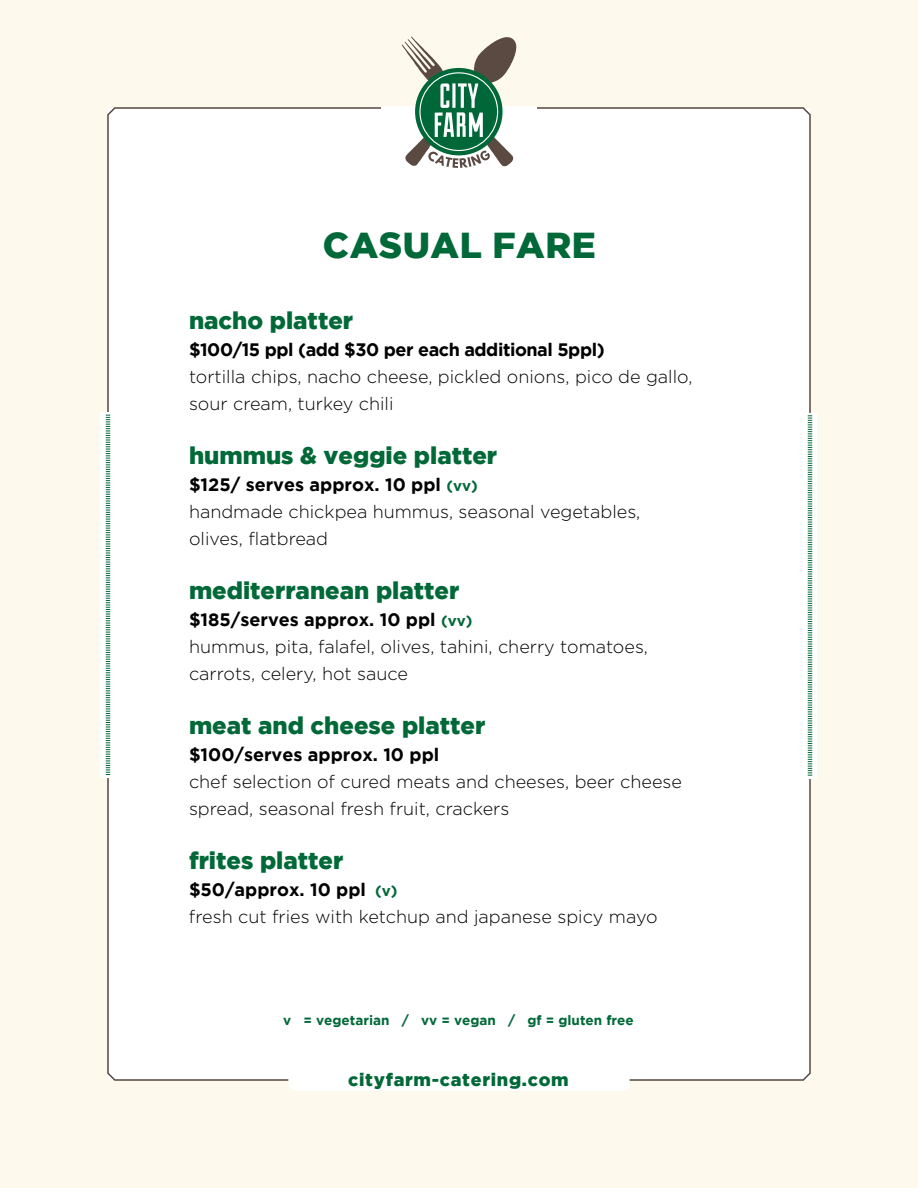
<style>
.page{position:relative;width:918px;height:1188px;background:#fdf9ec}
.page>*{position:absolute;margin:0;border:0;box-sizing:border-box;transform-origin:0 0}
.t1{font:900 36px "Gotham";letter-spacing:.015em;color:#016838}
.t2{font:900 24px "Gotham";color:#016838}
.t3{font:300 18px/27px "Gotham";color:#000}
.t4{font:700 18px "Gotham";letter-spacing:-.025em;color:#000}
.t5{font:700 18px "Gotham";color:#000}
.t6{font:900 18px "Gotham";letter-spacing:.04em;color:#016838}
.t7{font:700 13.5px "Gotham";color:#016838}
.s1{font-weight:700}
.s2{font-weight:700;font-size:15px;color:#016838}
</style>
<div class="page">
<div style="left:107px;top:107px;width:705px;height:974px;background:#fff"></div>
<div style="left:288px;top:1068px;width:342px;height:23px;background:#fff;border-radius:7px"></div>
<div style="left:381px;top:106px;width:156px;height:17px;background:#fff"></div>
<svg style="left:402px;top:37px;width:114px;height:131px"></svg>
<svg style="left:101px;top:412px;width:14px;height:366px;fill:#fff"></svg>
<svg style="left:106px;top:415px;width:4px;height:360px"></svg>
<svg style="left:803px;top:413px;width:14px;height:365px;fill:#fff"></svg>
<svg style="left:808px;top:415px;width:4px;height:361px"></svg>
<h1 class="t1" style="left:323px;top:224px;width:274px">CASUAL FARE</h1>
<h2 class="t2" style="left:189px;top:306px;width:166px">nacho platter</h2>
<p class="t4" style="left:189px;top:339px;width:417px">$100/15 ppl (add $30 per each additional 5ppl)</p>
<p class="t3" style="left:189px;top:362px;width:505px">tortilla chips, nacho cheese, pickled onions, pico de gallo, sour cream, turkey chili</p>
<h2 class="t2" style="left:189px;top:441px;width:310px">hummus &amp; veggie platter</h2>
<p class="t3" style="left:189px;top:470px;width:453px"><span class="s1">$125/ serves approx. 10 ppl</span> <span class="s2">(vv)<br></span>handmade chickpea hummus, seasonal vegetables, olives, flatbread</p>
<h2 class="t2" style="left:189px;top:576px;width:272px">mediterranean platter</h2>
<p class="t3" style="left:189px;top:605px;width:461px"><span class="s1">$185/serves approx. 10 ppl</span> <span class="s2">(vv)<br></span>hummus, pita, falafel, olives, tahini, cherry tomatoes, carrots, celery, hot sauce</p>
<h2 class="t2" style="left:189px;top:711px;width:298px">meat and cheese platter</h2>
<p class="t5" style="left:189px;top:744px;width:252px">$100/serves approx. 10 ppl</p>
<p class="t3" style="left:189px;top:767px;width:495px">chef selection of cured meats and cheeses, beer cheese spread, seasonal fresh fruit, crackers</p>
<h2 class="t2" style="left:189px;top:846px;width:156px">frites platter</h2>
<p class="t3" style="left:189px;top:875px;width:470px"><span class="s1">$50/approx. 10 ppl</span> <span class="s2">(v)<br></span>fresh cut fries with ketchup and japanese spicy mayo</p>
<p class="t7" style="left:283px;top:1013px;width:352px">v = vegetarian / vv = vegan / gf = gluten free</p>
<p class="t6" style="left:348px;top:1069px;width:222px">cityfarm-catering.com</p>
</div>
